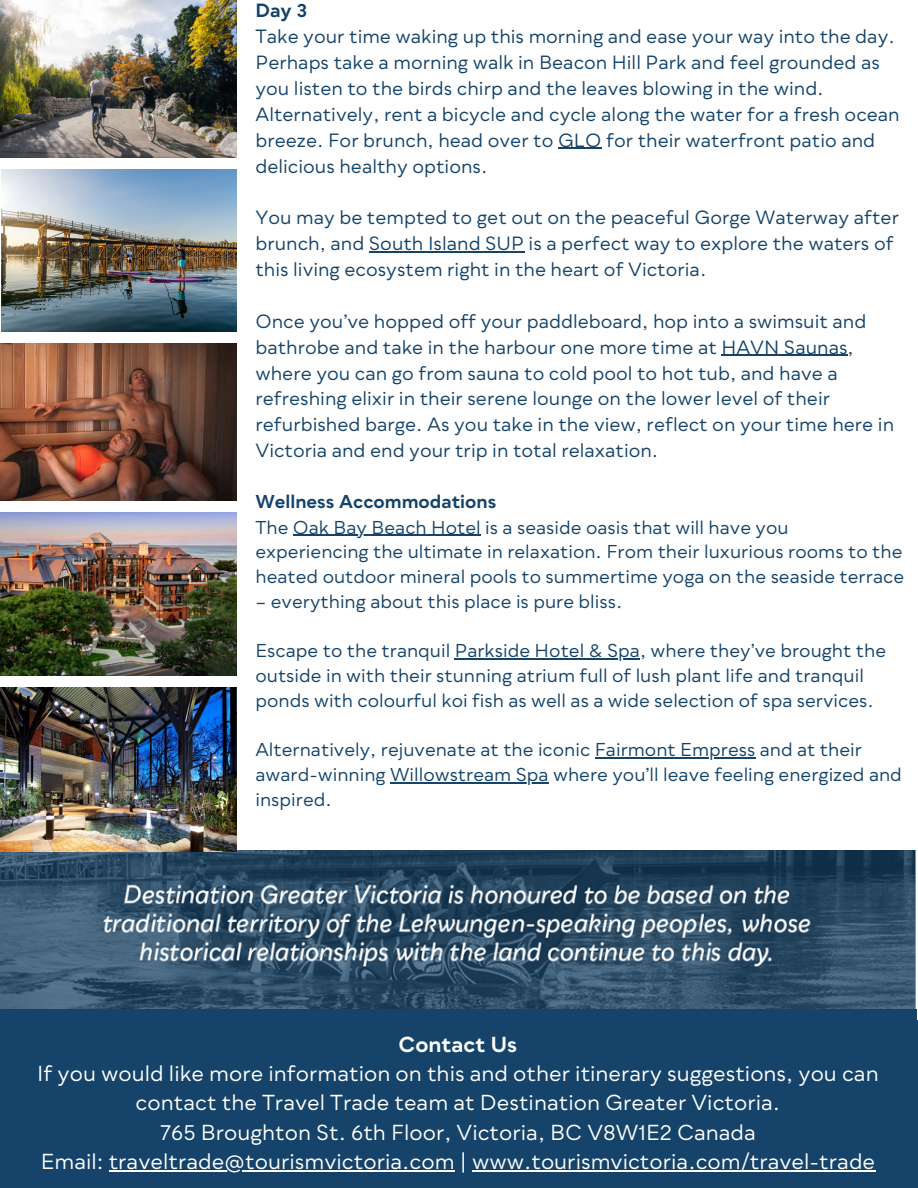
<style>
.page{position:relative;width:918px;height:1188px;background:#fff}
.page>*{position:absolute;margin:0;border:0;box-sizing:border-box;transform-origin:0 0}
.t1{font:21px/29.2px "Qualion";color:#fff;text-align:center}
.t2{font:700 21px "Qualion";color:#fff}
.t3{font:18.45px/25.8px "Qualion";color:#154369}
.t4{font:700 18.45px "Qualion";color:#154369}
.t5{font:18px/24.8px "Qualion";color:#154369}
.t6{font:700 18px "Qualion";color:#154369}
</style>
<div class="page">
<img style="left:1px;top:170px;width:235px;height:162px">
<img style="left:0;top:344px;width:236px;height:156px">
<img style="left:1px;top:0;width:236px;height:158px">
<img style="left:0;top:512px;width:237px;height:164px">
<hr style="left:558px;top:148px;width:44px;height:1px;background:#154369">
<hr style="left:369px;top:251px;width:155px;height:1px;background:#154369">
<hr style="left:721px;top:355px;width:127px;height:1px;background:#154369">
<hr style="left:293px;top:535px;width:188px;height:1px;background:#154369">
<hr style="left:455px;top:659px;width:185px;height:1px;background:#154369">
<hr style="left:595px;top:758px;width:160px;height:1px;background:#154369">
<hr style="left:390px;top:782px;width:159px;height:1px;background:#154369">
<img style="left:0;top:850px;width:915px;height:160px">
<div style="left:0;top:1010px;width:917px;height:178px;background:#154369"></div>
<hr style="left:109px;top:1170px;width:346px;height:1px;background:#fff">
<hr style="left:472px;top:1170px;width:403px;height:1px;background:#fff">
<img style="left:0;top:688px;width:237px;height:163px">
<p class="t4" style="left:255px;top:-1px;width:53px">Day 3</p>
<p class="t3" style="left:255px;top:23px;width:646px">Take your time waking up this morning and ease your way into the day.<br>Perhaps take a morning walk in Beacon Hill Park and feel grounded as you listen to the birds chirp and the leaves blowing in the wind.<br>Alternatively, rent a bicycle and cycle along the water for a fresh ocean breeze. For brunch, head over to GLO for their waterfront patio and delicious healthy options.</p>
<p class="t3" style="left:255px;top:204px;width:645px">You may be tempted to get out on the peaceful Gorge Waterway after brunch, and South Island SUP is a perfect way to explore the waters of this living ecosystem right in the heart of Victoria.</p>
<p class="t3" style="left:255px;top:308px;width:640px">Once you’ve hopped off your paddleboard, hop into a swimsuit and bathrobe and take in the harbour one more time at HAVN Saunas, where you can go from sauna to cold pool to hot tub, and have a refreshing elixir in their serene lounge on the lower level of their refurbished barge. As you take in the view, reflect on your time here in Victoria and end your trip in total relaxation.</p>
<p class="t6" style="left:255px;top:490px;width:242px">Wellness Accommodations</p>
<p class="t5" style="left:255px;top:514px;width:650px">The Oak Bay Beach Hotel is a seaside oasis that will have you experiencing the ultimate in relaxation. From their luxurious rooms to the heated outdoor mineral pools to summertime yoga on the seaside terrace</p>
<p class="t5" style="left:255px;top:589px;width:368px">– everything about this place is pure bliss.</p>
<p class="t5" style="left:255px;top:638px;width:632px">Escape to the tranquil Parkside Hotel &amp; Spa, where they’ve brought the outside in with their stunning atrium full of lush plant life and tranquil ponds with colourful koi fish as well as a wide selection of spa services.</p>
<p class="t5" style="left:255px;top:737px;width:648px">Alternatively, rejuvenate at the iconic Fairmont Empress and at their award-winning Willowstream Spa where you’ll leave feeling energized and inspired.</p>
<p class="t2" style="left:399px;top:1031px;width:120px">Contact Us</p>
<p class="t1" style="left:37px;top:1059px;width:843px">If you would like more information on this and other itinerary suggestions, you can contact the Travel Trade team at Destination Greater Victoria.<br>765 Broughton St. 6th Floor, Victoria, BC V8W1E2 Canada<br>Email: traveltrade@tourismvictoria.com | www.tourismvictoria.com/travel-trade</p>
</div>
